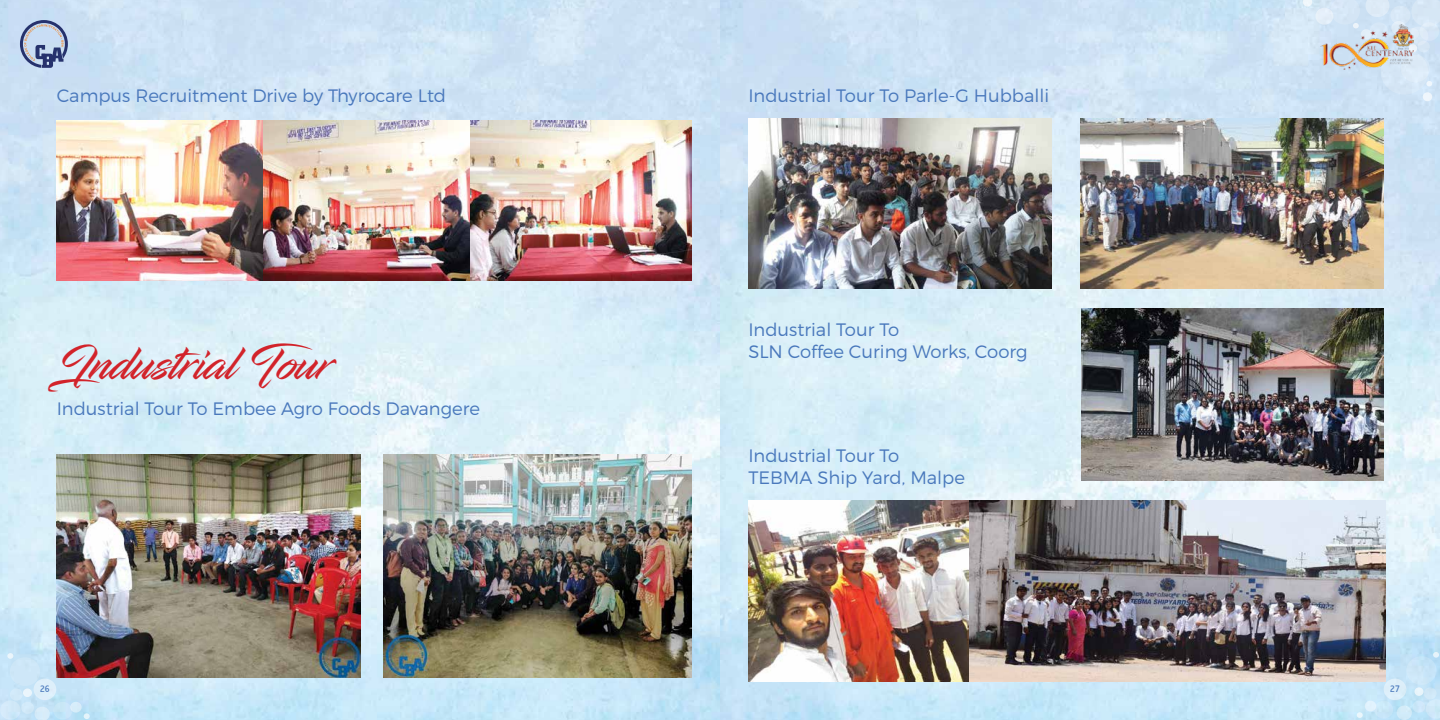
<style>
.page{position:relative;width:1440px;height:720px;background:#fff}
.page>*{position:absolute;margin:0;border:0;box-sizing:border-box;transform-origin:0 0}
.t1{font:condensed 48px "Infinite Stroke";color:#d2232a}
.t2{font:18px/21.6px "Trueno Lt";color:#4978bc}
.t3{font:condensed 10px "Abadi";color:#4978bc}
</style>
<div class="page">
<img style="left:0;top:0;width:1440px;height:720px">
<div style="left:1381px;top:50px;width:47px;height:45px;background:#d5e6f6;border-radius:50%"></div>
<svg style="left:1366px;top:0;width:24px;height:17px"></svg>
<div style="left:1315px;top:8px;width:18px;height:17px;background:#e5eff9;border-radius:50%"></div>
<svg style="left:1303px;top:0;width:9px;height:7px"></svg>
<div style="left:1423px;top:92px;width:9px;height:9px;background:#eff6fd;border-radius:50%"></div>
<div style="left:1390px;top:6px;width:21px;height:19px;background:#d8e8f7;border-radius:50%"></div>
<div style="left:1408px;top:27px;width:20px;height:19px;background:#d9e9f7;border-radius:50%"></div>
<svg style="left:1411px;top:0;width:29px;height:27px"></svg>
<div style="left:1370px;top:22px;width:18px;height:18px;background:#d6e7f7;border-radius:50%"></div>
<div style="left:1401px;top:55px;width:29px;height:27px;background:#ddebf8;border-radius:50%"></div>
<div style="left:1391px;top:21px;width:15px;height:14px;background:#e4eff9;border-radius:50%"></div>
<div style="left:1409px;top:44px;width:8px;height:8px;background:#edf4fa;border-radius:50%"></div>
<svg style="left:1330px;top:0;width:30px;height:24px"></svg>
<svg style="left:1426px;top:81px;width:6px;height:5px"></svg>
<div style="left:1418px;top:41px;width:12px;height:11px;background:#d5e5f4;border-radius:50%"></div>
<div style="left:1419px;top:22px;width:20px;height:19px;background:#d8e8f8;border-radius:50%"></div>
<svg style="left:20px;top:20px;width:48px;height:48px;background:#99a8c5"></svg>
<img style="left:1321px;top:24px;width:92px;height:45px">
<img style="left:57px;top:120px;width:635px;height:161px">
<img style="left:57px;top:455px;width:303px;height:222px">
<img style="left:383px;top:455px;width:309px;height:222px">
<img style="left:748px;top:118px;width:304px;height:171px">
<img style="left:1080px;top:118px;width:303px;height:171px">
<img style="left:1082px;top:308px;width:301px;height:173px">
<img style="left:969px;top:501px;width:416px;height:181px">
<img style="left:748px;top:501px;width:221px;height:181px">
<div style="left:34px;top:679px;width:22px;height:21px;background:#ddeffa;border-radius:50%"></div>
<div style="left:1374px;top:701px;width:19px;height:18px;background:#c9e7f9;border-radius:50%"></div>
<div style="left:1406px;top:656px;width:31px;height:29px;background:#c9e5f8;border-radius:50%"></div>
<div style="left:1397px;top:706px;width:15px;height:14px;background:#d1ebf8;border-radius:50%"></div>
<div style="left:1365px;top:701px;width:11px;height:10px;background:#e1f2fd;border-radius:50%"></div>
<div style="left:1414px;top:687px;width:9px;height:9px;background:#e8f5fb;border-radius:50%"></div>
<svg style="left:1357px;top:712px;width:6px;height:6px"></svg>
<svg style="left:1433px;top:652px;width:6px;height:6px"></svg>
<div style="left:1412px;top:701px;width:13px;height:12px;background:#cce7f9;border-radius:50%"></div>
<div style="left:1424px;top:687px;width:13px;height:12px;background:#cfe7f8;border-radius:50%"></div>
<svg style="left:1426px;top:699px;width:14px;height:20px"></svg>
<div style="left:1384px;top:679px;width:22px;height:21px;background:#ddeef9;border-radius:50%"></div>
<div style="left:53px;top:702px;width:19px;height:18px;background:#c7e5f7;border-radius:50%"></div>
<div style="left:10px;top:657px;width:30px;height:29px;background:#cee7f8;border-radius:50%"></div>
<svg style="left:35px;top:707px;width:15px;height:13px"></svg>
<div style="left:70px;top:702px;width:12px;height:11px;background:#d6edf9;border-radius:50%"></div>
<div style="left:23px;top:689px;width:9px;height:8px;background:#eaf5fc;border-radius:50%"></div>
<svg style="left:84px;top:713px;width:6px;height:6px"></svg>
<svg style="left:7px;top:653px;width:6px;height:6px"></svg>
<div style="left:21px;top:702px;width:13px;height:12px;background:#d2eaf9;border-radius:50%"></div>
<div style="left:10px;top:689px;width:13px;height:12px;background:#d1e9f8;border-radius:50%"></div>
<div style="left:0;top:700px;width:21px;height:20px;background:#d1e8f8;border-radius:50%"></div>
<p class="t2" style="left:57px;top:85px;width:391px">Campus Recruitment Drive by Thyrocare Ltd</p>
<h1 class="t1" style="left:57px;top:334px;width:280px">Industrial Tour</h1>
<p class="t2" style="left:57px;top:398px;width:425px">Industrial Tour To Embee Agro Foods Davangere</p>
<p class="t2" style="left:748px;top:85px;width:303px">Industrial Tour To Parle-G Hubballi</p>
<p class="t2" style="left:748px;top:319px;width:281px">Industrial Tour To<br>SLN Coffee Curing Works, Coorg</p>
<p class="t2" style="left:748px;top:445px;width:218px">Industrial Tour To<br>TEBMA Ship Yard, Malpe</p>
<p class="t3" style="left:40px;top:683px;width:11px">26</p>
<p class="t3" style="left:1390px;top:683px;width:11px">27</p>
</div>
